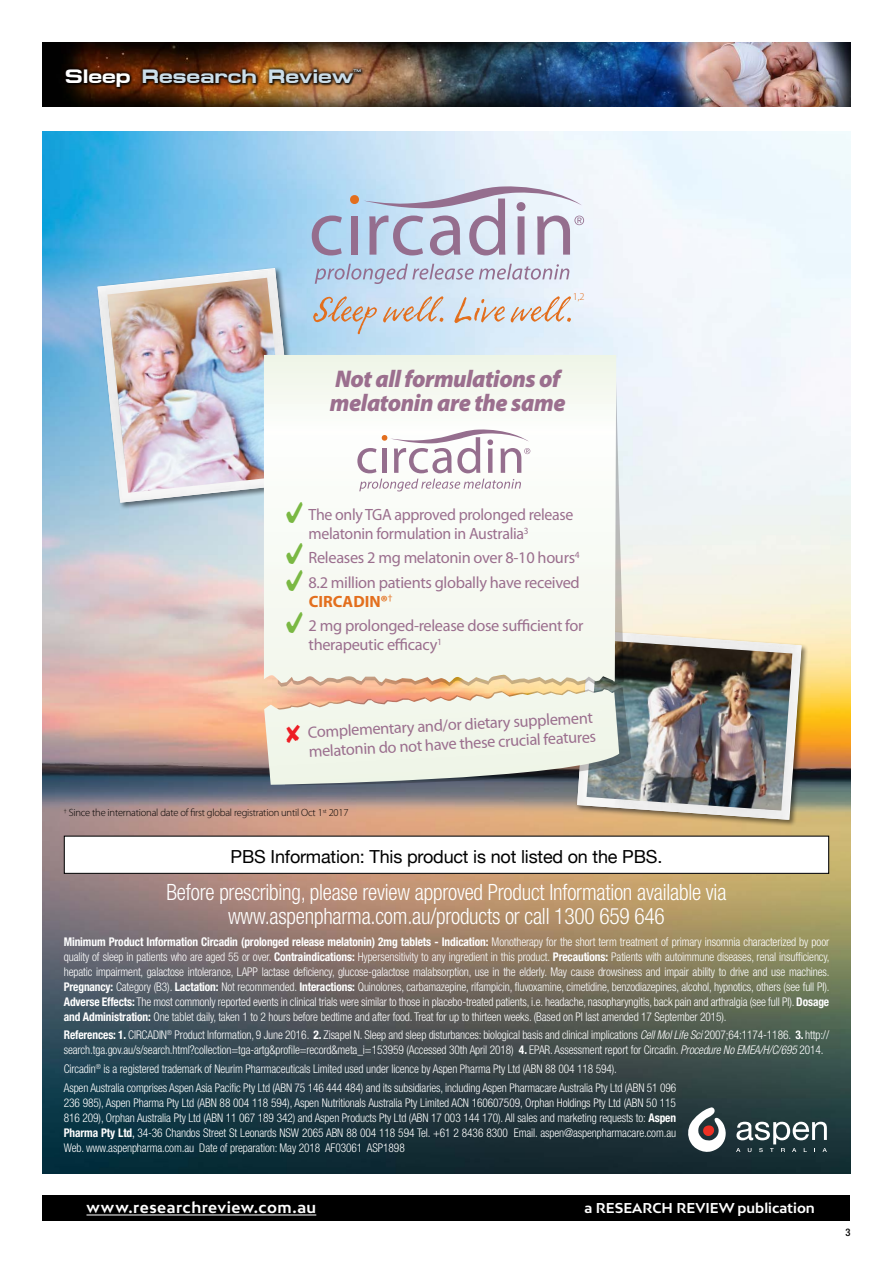
<style>
.page{position:relative;width:893px;height:1263px;background:#fff}
.page>*{position:absolute;margin:0;border:0;box-sizing:border-box;transform-origin:0 0}
.t1{font:italic 900 24.15px/24.2px "Myriad Pro";letter-spacing:-.02em;color:#9b6f8e}
.t2{font:300 condensed 22.5px/24px "Helvetica Neue";letter-spacing:-.01em;color:#fff;text-align:center;scale:.95 1}
.t3{font:700 19.5px "Micro Extended";color:#ccdee9}
.t4{font:18px "Helvetica Neue";letter-spacing:-.01em;color:#000}
.t5{font:16.35px/19px "Myriad Pro";letter-spacing:-.02em;color:#9b6f8e}
.t6{font:700 15px "Bw Mitga";letter-spacing:.035em;color:#fff}
.t7{font:700 13.5px "Bw Mitga";color:#fff}
.t8{font:300 condensed 12px/15px "Helvetica Neue";letter-spacing:-.01em;color:#fff;scale:.95 1}
.t9{font:300 10.5px "Myriad Pro";letter-spacing:-.02em;color:#000}
.t10{font:300 10.5px "Myriad Pro";color:#e36f1e}
.t11{font:500 condensed 10.5px "Helvetica Neue LT Pro";color:#000}
.t12{font:700 3.75px "Micro Extended";color:#ccdee9}
.s1{color:#fff}
.s2{font-weight:700;color:#e36f1e}
.s3{font-weight:700}
.s4{font-style:italic}
.s5{font-weight:400}
</style>
<div class="page">
<img style="left:664px;top:43px;width:186px;height:63px">
<img style="left:43px;top:43px;width:621px;height:63px">
<div style="left:42px;top:1195px;width:808px;height:25px;background:#000"></div>
<hr style="left:86px;top:1214px;width:230px;height:1px;background:#fff">
<div style="left:63px;top:66px;width:302px;height:24px;background:#000;opacity:.75"></div>
<img style="left:43px;top:132px;width:807px;height:1042px">
<svg style="left:312px;top:215px;width:30px;height:40px"></svg>
<div style="left:350px;top:195px;width:9px;height:9px;background:#e36f1e;border-radius:50%"></div>
<div style="left:351px;top:216px;width:7px;height:39px;background:#956e8e"></div>
<svg style="left:363px;top:185px;width:221px;height:70px;background:#c5c7da"></svg>
<svg style="left:315px;top:264px;width:254px;height:20px;background:#c3cce0"></svg>
<svg style="left:313px;top:296px;width:64px;height:38px;background:#c0c7cd"></svg>
<svg style="left:383px;top:296px;width:60px;height:26px;background:#d1c9c5"></svg>
<svg style="left:454px;top:297px;width:51px;height:26px"></svg>
<svg style="left:511px;top:296px;width:60px;height:26px;background:#e2d2c9"></svg>
<div style="left:96px;top:266px;width:209px;height:244px;background:#000;opacity:.5"></div>
<img style="left:98px;top:269px;width:200px;height:234px">
<img style="left:107px;top:278px;width:181px;height:215px">
<div style="left:575px;top:629px;width:234px;height:198px;background:#000;opacity:.5"></div>
<svg style="left:264px;top:355px;width:352px;height:147px"></svg>
<svg style="left:357px;top:429px;width:173px;height:44px"></svg>
<svg style="left:359px;top:479px;width:162px;height:12px"></svg>
<div style="left:64px;top:836px;width:765px;height:37px;background:#fff"></div>
<div style="left:64px;top:836px;width:765px;height:38px;border:1px solid #000"></div>
<svg style="left:687px;top:1107px;width:39px;height:45px"></svg>
<svg style="left:736px;top:1122px;width:91px;height:30px"></svg>
<img style="left:264px;top:502px;width:538px;height:318px">
<h3 class="t3" style="left:65px;top:65px;width:290px"><span class="s1">Sleep</span> Research Review</h3>
<p class="t12" style="left:353px;top:69px;width:9px">TM</p>
<p class="t10" style="left:573px;top:290px;width:13px">1,2</p>
<p class="t1" style="left:330px;top:367px;width:237px">Not all formulations of melatonin are the same</p>
<p class="t5" style="left:309px;top:505px;width:266px">The only TGA approved prolonged release melatonin formulation in Australia<sup>3</sup></p>
<p class="t5" style="left:309px;top:546px;width:273px;line-height:24.3px">Releases 2 mg melatonin over 8-10 hours<sup>4<br></sup>8.2 million patients globally have received</p>
<p class="t5" style="left:309px;top:589px;width:276px;line-height:24.3px"><span class="s2">CIRCADIN®</span><sup>†<br></sup>2 mg prolonged-release dose sufficient for</p>
<p class="t5" style="left:309px;top:635px;width:135px">therapeutic efficacy<sup>1</sup></p>
<p class="t5" style="left:307px;top:723px;width:289px;rotate:-3deg">Complementary and/or dietary supplement melatonin do not have these crucial features</p>
<p class="t9" style="left:64px;top:807px;width:286px"><sup>†</sup> Since the international date of first global registration until Oct 1<sup>st</sup> 2017</p>
<p class="t4" style="left:231px;top:844px;width:433px">PBS Information: This product is not listed on the PBS.</p>
<p class="t2" style="left:167px;top:880px;width:591px">Before prescribing, please review approved Product Information available via www.aspenpharma.com.au/products or call 1300 659 646</p>
<p class="t8" style="left:64px;top:934px;width:808px;text-align:justify"><span class="s3">Minimum Product Information Circadin (prolonged release melatonin) 2mg tablets - Indication:</span> Monotherapy for the short term treatment of primary insomnia characterized by poor quality of sleep in patients who are aged 55 or over. <span class="s3">Contraindications:</span> Hypersensitivity to any ingredient in this product. <span class="s3">Precautions:</span> Patients with autoimmune diseases, renal insufficiency, hepatic impairment, galactose intolerance, LAPP lactase deficiency, glucose-galactose malabsorption, use in the elderly. May cause drowsiness and impair ability to drive and use machines.<br><span class="s3">Pregnancy:</span> Category (B3). <span class="s3">Lactation:</span> Not recommended. <span class="s3">Interactions:</span> Quinolones, carbamazepine, rifampicin, fluvoxamine, cimetidine, benzodiazepines, alcohol, hypnotics, others (see full PI).<br><span class="s3">Adverse Effects:</span> The most commonly reported events in clinical trials were similar to those in placebo-treated patients, i.e. headache, nasopharyngitis, back pain and arthralgia (see full PI). <span class="s3">Dosage and Administration:</span> One tablet daily, taken 1 to 2 hours before bedtime and after food. Treat for up to thirteen weeks. (Based on PI last amended 17 September 2015).</p>
<p class="t8" style="left:64px;top:1027px;width:807px"><span class="s3">References: 1.</span> CIRCADIN<sup>®</sup> Product Information, 9 June 2016. <span class="s3">2.</span> Zisapel N. Sleep and sleep disturbances: biological basis and clinical implications <span class="s4">Cell Mol Life Sci</span> 2007;64:1174-1186. <span class="s3">3.</span> http:// search.tga.gov.au/s/search.html?collection=tga-artg&amp;profile=record&amp;meta_i=153959 (Accessed 30th April 2018) <span class="s3">4.</span> EPAR. Assessment report for Circadin. <span class="s4">Procedure No EMEA/H/C/695</span> 2014.</p>
<p class="t8" style="left:64px;top:1059px;width:646px;line-height:19.2px">Circadin<sup>®</sup> is a registered trademark of Neurim Pharmaceuticals Limited used under licence by Aspen Pharma Pty Ltd (ABN 88 004 118 594).<br>Aspen Australia comprises Aspen Asia Pacific Pty Ltd (ABN 75 146 444 484) and its subsidiaries, including Aspen Pharmacare Australia Pty Ltd (ABN 51 096</p>
<p class="t8" style="left:64px;top:1095px;width:646px;text-align:justify">236 985), Aspen Pharma Pty Ltd (ABN 88 004 118 594), Aspen Nutritionals Australia Pty Limited ACN 160607509, Orphan Holdings Pty Ltd (ABN 50 115<br>816 209), Orphan Australia Pty Ltd (ABN 11 067 189 342) and Aspen Products Pty Ltd (ABN 17 003 144 170). All sales and marketing requests to: <span class="s3">Aspen Pharma Pty Ltd</span><span class="s5">,</span> 34-36 Chandos Street St Leonards NSW 2065 ABN 88 004 118 594 Tel. +61 2 8436 8300 Email. aspen@aspenpharmacare.com.au Web. www.aspenpharma.com.au Date of preparation: May 2018 AF03061 ASP1898</p>
<p class="t6" style="left:86px;top:1198px;width:231px">www.researchreview.com.au</p>
<p class="t7" style="left:584px;top:1199px;width:232px">a RESEARCH REVIEW publication</p>
<p class="t11" style="left:845px;top:1226px;width:7px">3</p>
</div>
